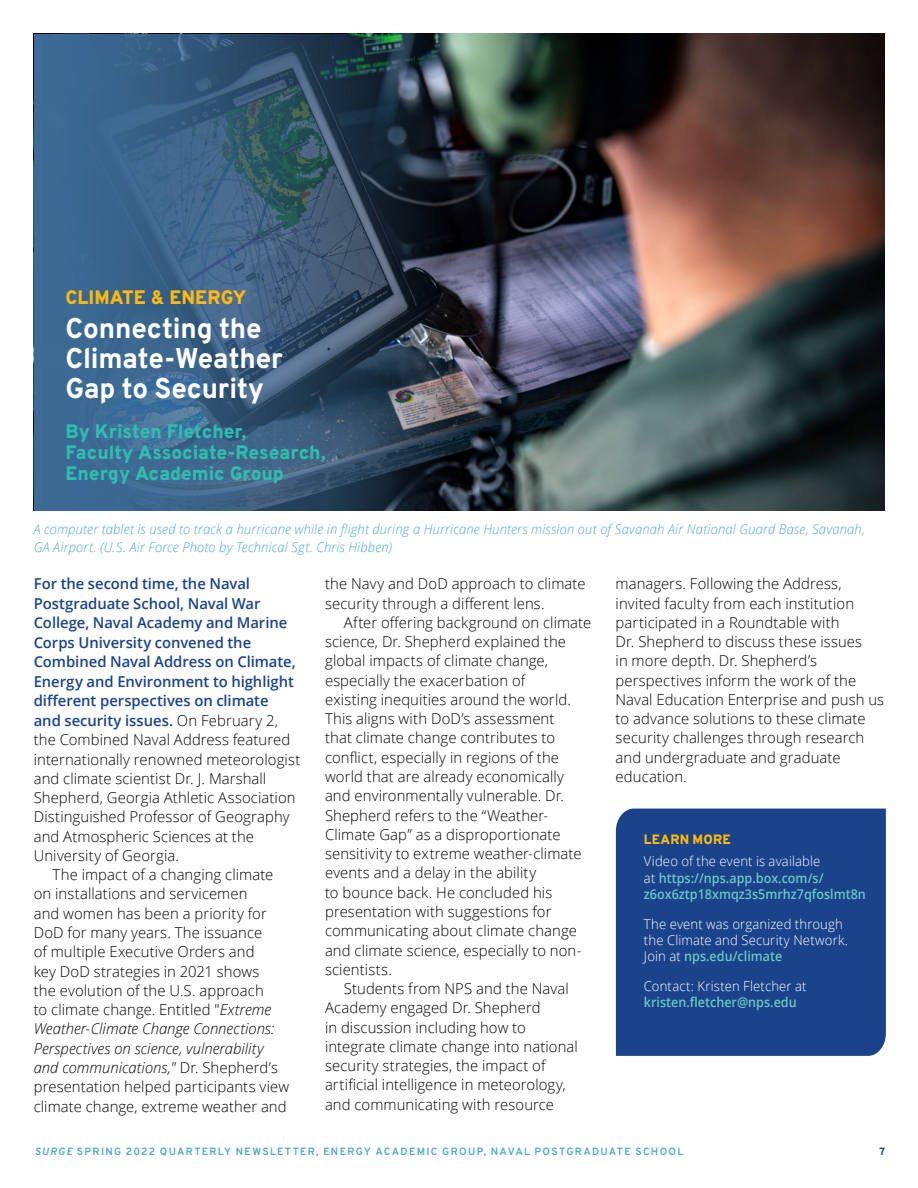
<style>
.page{position:relative;width:918px;height:1188px;background:#fff}
.page>*{position:absolute;margin:0;border:0;box-sizing:border-box;transform-origin:0 0}
.t1{font:800 28.5px/30px "Overpass";letter-spacing:-.005em;color:#fff}
.t2{font:800 19.5px/21px "Overpass";color:#2fbcb2}
.t3{font:800 19.5px "Overpass";color:#fdb913}
.t4{font:300 15px/19.2px "Open Sans";letter-spacing:.005em;color:#000}
.t5{font:600 15px "Open Sans";letter-spacing:-.005em;color:#1b438b}
.t6{font:italic 300 15px "Open Sans";color:#000}
.t7{font:italic 300 13.5px/18px "Open Sans";letter-spacing:.015em;color:#4fa9c6;scale:.96 1}
.t8{font:600 13.5px/16.2px "Open Sans";color:#69c7c0;scale:.93 1}
.t9{font:300 13.5px/16.2px "Open Sans";letter-spacing:.01em;color:#fff}
.t10{font:800 13.5px "Overpass";letter-spacing:.015em;color:#fdb913}
.t11{font:700 10.5px "Overpass";letter-spacing:.125em;color:#4fa9c6}
.t12{font:800 10.5px "Overpass";color:#1b438b}
.s1{font-weight:300;color:#000}
.s2{font-style:italic}
.s3{font-style:normal}
.s4{font-weight:300;color:#fff}
.s5{font-weight:600;color:#69c7c0}
</style>
<div class="page">
<img style="left:34px;top:34px;width:850px;height:477px">
<svg style="left:34px;top:34px;width:421px;height:476px;background:#375673"></svg>
<div style="left:616px;top:809px;width:270px;height:247px;background:#1b438b"></div>
<h2 class="t3" style="left:66px;top:284px;width:182px">CLIMATE &amp; ENERGY</h2>
<h1 class="t1" style="left:66px;top:313px;width:219px">Connecting the<br>Climate-Weather<br>Gap to Security</h1>
<h2 class="t2" style="left:66px;top:421px;width:262px">By Kristen Fletcher,<br>Faculty Associate-Research,<br>Energy Academic Group</h2>
<p class="t7" style="left:34px;top:520px;width:867px">A computer tablet is used to track a hurricane while in flight during a Hurricane Hunters mission out of Savanah Air National Guard Base, Savanah,<br>GA Airport. (U.S. Air Force Photo by Technical Sgt. Chris Hibben)</p>
<p class="t5" style="left:34px;top:574px;width:218px">For the second time, the Naval</p>
<p class="t5" style="left:34px;top:593px;width:228px">Postgraduate School, Naval War</p>
<p class="t5" style="left:34px;top:613px;width:255px">College, Naval Academy and Marine</p>
<p class="t5" style="left:34px;top:632px;width:219px">Corps University convened the</p>
<p class="t5" style="left:34px;top:652px;width:264px">Combined Naval Address on Climate,</p>
<p class="t5" style="left:34px;top:671px;width:262px">Energy and Environment to highlight</p>
<p class="t5" style="left:34px;top:691px;width:236px">different perspectives on climate</p>
<p class="t5" style="left:34px;top:710px;width:246px">and security issues. <span class="s1">On February 2,</span></p>
<p class="t4" style="left:34px;top:730px;width:258px">the Combined Naval Address featured</p>
<p class="t4" style="left:34px;top:749px;width:268px">internationally renowned meteorologist</p>
<p class="t4" style="left:34px;top:768px;width:234px">and climate scientist Dr. J. Marshall</p>
<p class="t4" style="left:34px;top:788px;width:263px">Shepherd, Georgia Athletic Association</p>
<p class="t4" style="left:34px;top:807px;width:258px">Distinguished Professor of Geography</p>
<p class="t4" style="left:34px;top:826px;width:222px">and Atmospheric Sciences at the</p>
<p class="t4" style="left:34px;top:845px;width:147px">University of Georgia.</p>
<p class="t4" style="left:53px;top:865px;width:222px">The impact of a changing climate</p>
<p class="t4" style="left:34px;top:884px;width:215px">on installations and servicemen</p>
<p class="t4" style="left:34px;top:903px;width:235px">and women has been a priority for</p>
<p class="t4" style="left:34px;top:923px;width:230px">DoD for many years. The issuance</p>
<p class="t4" style="left:34px;top:942px;width:222px">of multiple Executive Orders and</p>
<p class="t4" style="left:34px;top:961px;width:227px">key DoD strategies in 2021 shows</p>
<p class="t4" style="left:34px;top:980px;width:232px">the evolution of the U.S. approach</p>
<p class="t4" style="left:34px;top:1000px;width:239px">to climate change. Entitled "<span class="s2">Extreme</span></p>
<p class="t6" style="left:34px;top:1019px;width:242px">Weather-Climate Change Connections:</p>
<p class="t6" style="left:34px;top:1038px;width:231px">Perspectives on science, vulnerability</p>
<p class="t6" style="left:34px;top:1057px;width:246px">and communications," <span class="s3">Dr. Shepherd’s</span></p>
<p class="t4" style="left:34px;top:1077px;width:257px">presentation helped participants view</p>
<p class="t4" style="left:34px;top:1096px;width:254px">climate change, extreme weather and</p>
<p class="t4" style="left:325px;top:574px;width:262px">the Navy and DoD approach to climate security through a different lens.</p>
<p class="t4" style="left:325px;top:612px;width:268px;text-indent:19px">After offering background on climate science, Dr. Shepherd explained the global impacts of climate change, especially the exacerbation of<br>existing inequities around the world.<br>This aligns with DoD’s assessment<br>that climate change contributes to conflict, especially in regions of the world that are already economically and environmentally vulnerable. Dr.<br>Shepherd refers to the “Weather-Climate Gap” as a disproportionate sensitivity to extreme weather-climate events and a delay in the ability<br>to bounce back. He concluded his presentation with suggestions for communicating about climate change and climate science, especially to non&shy;scientists.</p>
<p class="t4" style="left:325px;top:979px;width:254px;text-indent:19px">Students from NPS and the Naval Academy engaged Dr. Shepherd<br>in discussion including how to integrate climate change into national security strategies, the impact of artificial intelligence in meteorology, and communicating with resource</p>
<p class="t4" style="left:616px;top:574px;width:270px">managers. Following the Address, invited faculty from each institution participated in a Roundtable with<br>Dr. Shepherd to discuss these issues<br>in more depth. Dr. Shepherd’s perspectives inform the work of the Naval Education Enterprise and push us to advance solutions to these climate security challenges through research and undergraduate and graduate education.</p>
<p class="t10" style="left:644px;top:829px;width:88px">LEARN MORE</p>
<p class="t8" style="left:644px;top:853px;width:240px"><span class="s4">Video of the event is available<br>at</span> https://nps.app.box.com/s/ z6ox6ztp18xmqz3s5mrhz7qfoslmt8n</p>
<p class="t9" style="left:644px;top:915px;width:205px">The event was organized through the Climate and Security Network.<br>Join at <span class="s5">nps.edu/climate</span></p>
<p class="t9" style="left:644px;top:977px;width:164px">Contact: Kristen Fletcher at</p>
<p class="t8" style="left:644px;top:994px;width:166px">kristen.fletcher@nps.edu</p>
<p class="t11" style="left:35px;top:1144px;width:650px"><span class="s2">SURGE</span> SPRING 2022 QUARTERLY NEWSLETTER, ENERGY ACADEMIC GROUP, NAVAL POSTGRADUATE SCHOOL</p>
<p class="t12" style="left:880px;top:1144px;width:7px">7</p>
</div>
